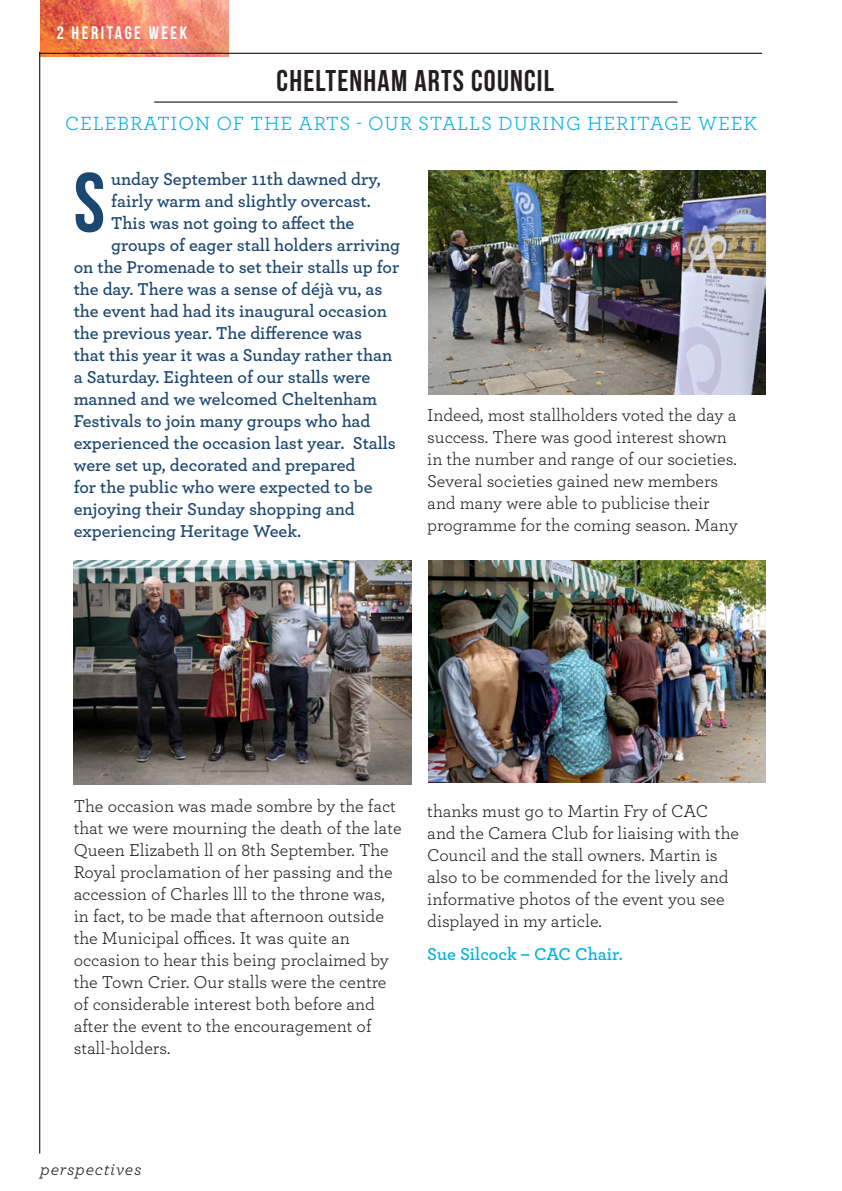
<style>
.page{position:relative;width:842px;height:1191px;background:#fff}
.page>*{position:absolute;margin:0;border:0;box-sizing:border-box;transform-origin:0 0}
.t1{font:84px "Bebas Neue";color:#1c4771}
.t2{font:30px "Bebas Neue";letter-spacing:.04em;color:#231f20}
.t3{font:20px "Archer";letter-spacing:.04em;color:#00b1e1}
.t4{font:18px/22px "Archer";color:#231f20}
.t5{font:600 18px "Archer";color:#1c4771}
.t6{font:600 18px "Archer";color:#00b1e1}
.t7{font:18px "Bebas Neue";letter-spacing:.14em;color:#fff}
.t8{font:italic 18px "Archer";letter-spacing:.04em;color:#231f20}
</style>
<div class="page">
<img style="left:41px;top:0;width:187px;height:56px">
<hr style="left:39px;top:53px;width:723px;height:1px;background:#231f20">
<hr style="left:39px;top:52px;width:1px;height:1101px;background:#231f20">
<hr style="left:154px;top:101px;width:523px;height:2px;background:#231f20">
<img style="left:428px;top:170px;width:337px;height:225px">
<img style="left:74px;top:560px;width:337px;height:224px">
<img style="left:428px;top:560px;width:337px;height:223px">
<p class="t7" style="left:57px;top:23px;width:132px">2 HERITAGE WEEK</p>
<h2 class="t2" style="left:277px;top:64px;width:279px">CHELTENHAM ARTS COUNCIL</h2>
<p class="t3" style="left:65px;top:109px;width:693px">CELEBRATION OF THE ARTS - OUR STALLS DURING HERITAGE WEEK</p>
<p class="t5" style="left:111px;top:165px;width:271px">unday September 11th dawned dry,</p>
<p class="t5" style="left:111px;top:187px;width:261px">fairly warm and slightly overcast.</p>
<p class="t5" style="left:111px;top:209px;width:245px">This was not going to affect the</p>
<p class="t5" style="left:111px;top:231px;width:291px">groups of eager stall holders arriving</p>
<p class="t5" style="left:74px;top:253px;width:327px">on the Promenade to set their stalls up for</p>
<p class="t5" style="left:74px;top:275px;width:310px">the day. There was a sense of déjà vu, as</p>
<p class="t5" style="left:74px;top:297px;width:315px">the event had had its inaugural occasion</p>
<p class="t5" style="left:74px;top:319px;width:290px">the previous year. The difference was</p>
<p class="t5" style="left:74px;top:341px;width:320px">that this year it was a Sunday rather than</p>
<p class="t5" style="left:74px;top:363px;width:298px">a Saturday. Eighteen of our stalls were</p>
<p class="t5" style="left:74px;top:385px;width:305px">manned and we welcomed Cheltenham</p>
<p class="t5" style="left:74px;top:407px;width:298px">Festivals to join many groups who had</p>
<p class="t5" style="left:74px;top:429px;width:324px">experienced the occasion last year. Stalls</p>
<p class="t5" style="left:74px;top:451px;width:283px">were set up, decorated and prepared</p>
<p class="t5" style="left:74px;top:473px;width:300px">for the public who were expected to be</p>
<p class="t5" style="left:74px;top:495px;width:283px">enjoying their Sunday shopping and</p>
<p class="t5" style="left:74px;top:517px;width:229px">experiencing Heritage Week.</p>
<h1 class="t1" style="left:74px;top:157px;width:33px">S</h1>
<p class="t4" style="left:427px;top:403px;width:312px">Indeed, most stallholders voted the day a success. There was good interest shown in the number and range of our societies.<br>Several societies gained new members and many were able to publicise their programme for the coming season. Many</p>
<p class="t4" style="left:74px;top:794px;width:329px">The occasion was made sombre by the fact that we were mourning the death of the late Queen Elizabeth ll on 8th September. The Royal proclamation of her passing and the accession of Charles lll to the throne was, in fact, to be made that afternoon outside the Municipal offices. It was quite an occasion to hear this being proclaimed by the Town Crier. Our stalls were the centre of considerable interest both before and after the event to the encouragement of stall-holders.</p>
<p class="t4" style="left:427px;top:799px;width:313px">thanks must go to Martin Fry of CAC and the Camera Club for liaising with the Council and the stall owners. Martin is also to be commended for the lively and informative photos of the event you see displayed in my article.</p>
<p class="t6" style="left:427px;top:940px;width:197px">Sue Silcock – CAC Chair.</p>
<p class="t8" style="left:40px;top:1156px;width:103px">perspectives</p>
</div>
